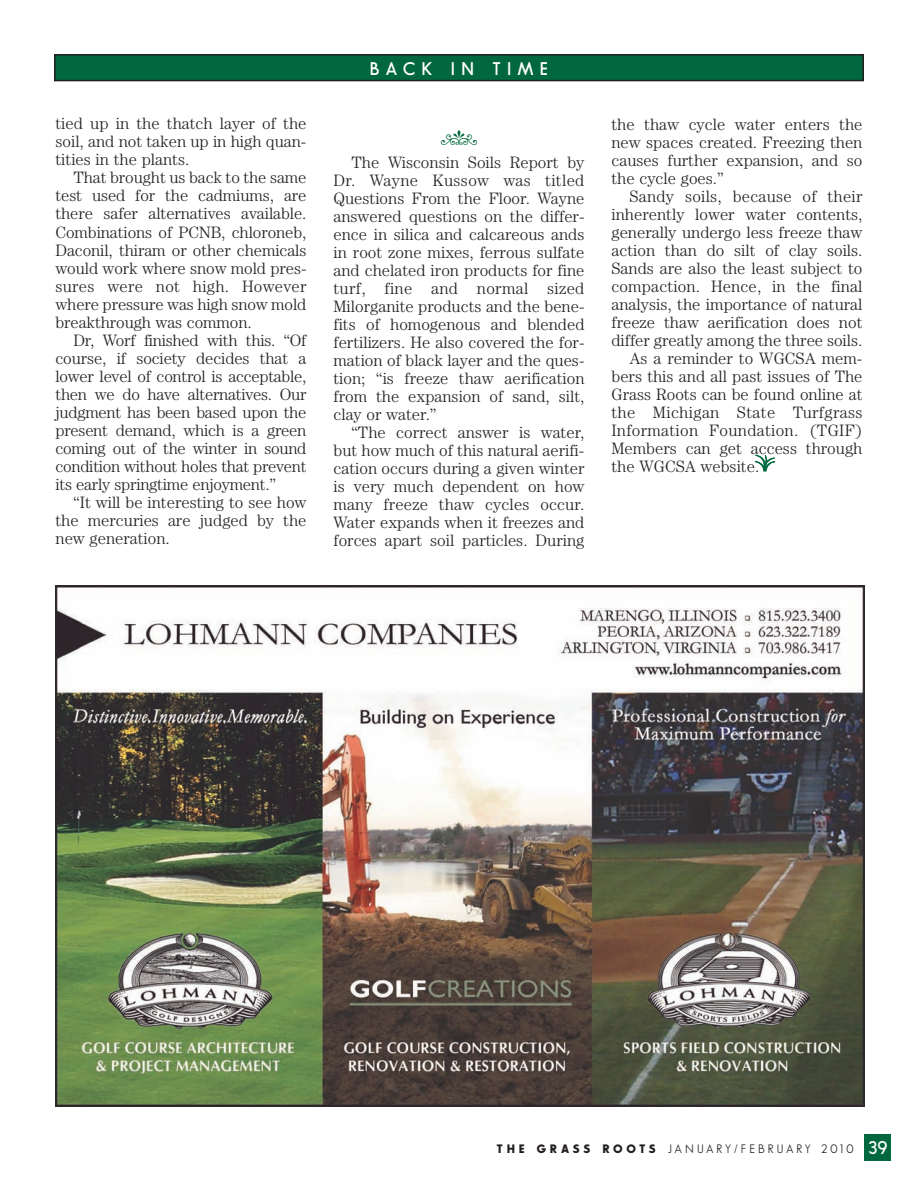
<style>
.page{position:relative;width:918px;height:1188px;background:#fff}
.page>*{position:absolute;margin:0;border:0;box-sizing:border-box;transform-origin:0 0}
.t1{font:600 18px "Sans Serif FLF";letter-spacing:.355em;color:#fff}
.t2{font:300 16.5px/18px "Century";color:#231f20;text-align:justify}
.t3{font:300 16.5px "Century";letter-spacing:.02em;color:#231f20}
.t4{font:12px "Sans Serif FLF";letter-spacing:.22em;color:#231f20}
.s1{font-weight:700}
.s2{font-weight:600;font-size:18px;color:#fff}
</style>
<div class="page">
<div style="left:864px;top:1134px;width:27px;height:27px;background:#00673e"></div>
<div style="left:55px;top:55px;width:808px;height:26px;background:#00673e"></div>
<div style="left:54px;top:54px;width:810px;height:27px;border:2px solid #231f20"></div>
<svg style="left:755px;top:455px;width:20px;height:16px"></svg>
<img style="left:56px;top:586px;width:809px;height:521px">
<p class="t2" style="left:55px;top:116px;width:253px">tied up in the thatch layer of the soil, and not taken up in high quan&shy;tities in the plants.</p>
<p class="t2" style="left:55px;top:170px;width:253px;text-indent:18px">That brought us back to the same test used for the cadmiums, are there safer alternatives available.<br>Combinations of PCNB, chloroneb, Daconil, thiram or other chemicals would work where snow mold pres&shy;sures were not high. However where pressure was high snow mold breakthrough was common.</p>
<p class="t2" style="left:55px;top:332px;width:253px;text-indent:18px">Dr, Worf finished with this. “Of course, if society decides that a lower level of control is acceptable, then we do have alternatives. Our judgment has been based upon the present demand, which is a green coming out of the winter in sound condition without holes that prevent its early springtime enjoyment.”</p>
<p class="t2" style="left:55px;top:494px;width:253px;text-indent:18px">“It will be interesting to see how the mercuries are judged by the new generation.</p>
<p class="t1" style="left:370px;top:61px;width:180px">BACK IN TIME</p>
<p class="t2" style="left:334px;top:154px;width:253px;text-indent:18px">The Wisconsin Soils Report by Dr. Wayne Kussow was titled Questions From the Floor. Wayne answered questions on the differ&shy;ence in silica and calcareous ands in root zone mixes, ferrous sulfate and chelated iron products for fine turf, fine and normal sized Milorganite products and the bene&shy;fits of homogenous and blended fertilizers. He also covered the for&shy;mation of black layer and the ques&shy;tion; “is freeze thaw aerification from the expansion of sand, silt, clay or water.”</p>
<p class="t2" style="left:334px;top:424px;width:253px;text-indent:18px">“The correct answer is water, but how much of this natural aerifi&shy;cation occurs during a given winter is very much dependent on how many freeze thaw cycles occur.<br>Water expands when it freezes and forces apart soil particles. During</p>
<p class="t2" style="left:611px;top:116px;width:253px">the thaw cycle water enters the new spaces created. Freezing then causes further expansion, and so the cycle goes.”</p>
<p class="t2" style="left:630px;top:188px;width:234px">Sandy soils, because of their</p>
<p class="t2" style="left:611px;top:206px;width:253px">inherently lower water contents,</p>
<p class="t2" style="left:611px;top:224px;width:252px">generally undergo less freeze thaw</p>
<p class="t2" style="left:611px;top:242px;width:253px">action than do silt of clay soils.</p>
<p class="t2" style="left:611px;top:260px;width:253px">Sands are also the least subject to</p>
<p class="t2" style="left:611px;top:278px;width:253px">compaction. Hence, in the final</p>
<p class="t2" style="left:611px;top:296px;width:253px">analysis, the importance of natural</p>
<p class="t2" style="left:611px;top:314px;width:253px">freeze thaw aerification does not</p>
<p class="t2" style="left:611px;top:332px;width:253px">differ greatly among the three soils.</p>
<p class="t2" style="left:630px;top:350px;width:234px">As a reminder to WGCSA mem-</p>
<p class="t2" style="left:611px;top:368px;width:253px">bers this and all past issues of The</p>
<p class="t2" style="left:611px;top:386px;width:253px">Grass Roots can be found online at</p>
<p class="t3" style="left:611px;top:406px;width:253px">the Michigan State Turfgrass</p>
<p class="t3" style="left:611px;top:424px;width:252px">Information Foundation. (TGIF)</p>
<p class="t2" style="left:611px;top:440px;width:252px">Members can get access through</p>
<p class="t2" style="left:611px;top:458px;width:149px">the WGCSA website.</p>
<p class="t4" style="left:497px;top:1144px;width:393px"><span class="s1">THE GRASS ROOTS</span> JANUARY/FEBRUARY 2010 <span class="s2">39</span></p>
</div>
